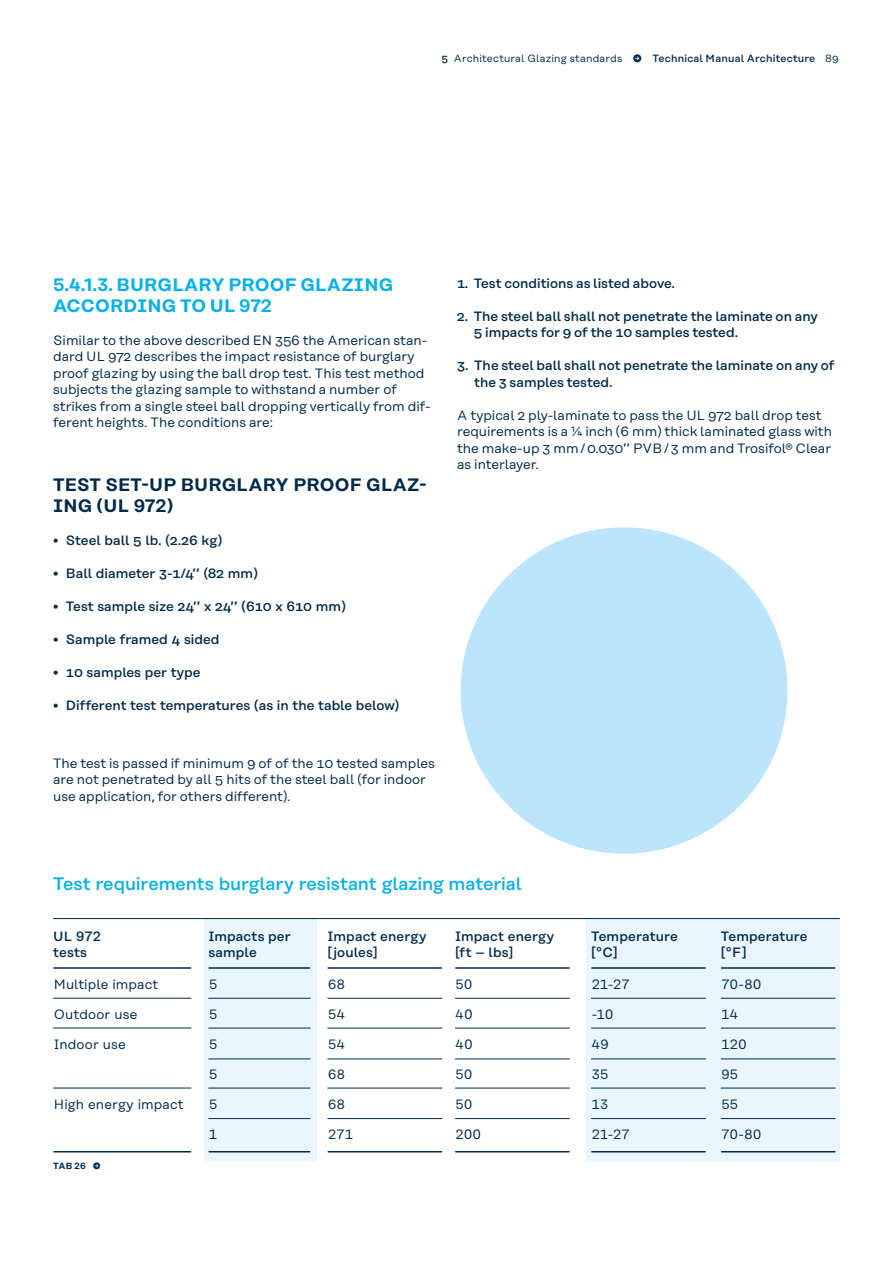
<style>
.page{position:relative;width:893px;height:1263px;background:#fff}
.page>*{position:absolute;margin:0;border:0;box-sizing:border-box;transform-origin:0 0}
.Grafik_Heads_Abs{font:500 18px "Rational Text";letter-spacing:-.005em;color:#00b0eb}
.Copy_norm{font:600 18px/21px "Rational Text";letter-spacing:.01em;color:#00b0eb}
.t1{font:600 18px/21px "Rational Text";letter-spacing:.01em;color:#00294a}
.Copy_norm_2007{font:13.5px/16.5px "Rational Text";color:#00294a}
.Copy_norm_2007-2{font:500 13.5px/16.5px "Rational Text";color:#00294a}
.Abs_Spaltencopy_2019{font:500 13.5px "Rational Text";color:#00294a}
.Spaltencopy_Abs_2007{font:13.5px "Rational Text";letter-spacing:.015em;color:#00294a}
.Spaltenheads_Abs{font:500 13.5px/16.5px "Rational Text";letter-spacing:.01em;color:#00294a}
.t2{font:10.5px "Rational Text";letter-spacing:.02em;color:#00294a}
.t3{font:500 10.5px "Rational Text";letter-spacing:.015em;color:#00294a}
.t4{font:600 9px "Rational Display";color:#00294a}
.s1{font-weight:500}
.s2{font-weight:400}
</style>
<div class="page">
<div style="left:587px;top:919px;width:253px;height:242px;background:#eaf6fe"></div>
<div style="left:204px;top:918px;width:112px;height:243px;background:#eaf6fe"></div>
<hr style="left:53px;top:918px;width:786px;height:1px;background:#00294a">
<hr style="left:54px;top:967px;width:137px;height:2px;background:#00294a">
<hr style="left:54px;top:1151px;width:137px;height:1px;background:#00294a">
<hr style="left:209px;top:967px;width:101px;height:2px;background:#00294a">
<hr style="left:209px;top:998px;width:101px;height:1px;background:#00294a">
<hr style="left:209px;top:1151px;width:101px;height:1px;background:#00294a">
<hr style="left:328px;top:967px;width:113px;height:2px;background:#00294a">
<hr style="left:328px;top:998px;width:114px;height:1px;background:#00294a">
<hr style="left:328px;top:1151px;width:113px;height:1px;background:#00294a">
<hr style="left:456px;top:967px;width:113px;height:2px;background:#00294a">
<hr style="left:455px;top:998px;width:114px;height:1px;background:#00294a">
<hr style="left:456px;top:1151px;width:113px;height:1px;background:#00294a">
<hr style="left:209px;top:1028px;width:101px;height:1px;background:#00294a">
<hr style="left:328px;top:1028px;width:114px;height:1px;background:#00294a">
<hr style="left:455px;top:1028px;width:114px;height:1px;background:#00294a">
<hr style="left:209px;top:1058px;width:101px;height:1px;background:#00294a">
<hr style="left:328px;top:1058px;width:114px;height:1px;background:#00294a">
<hr style="left:455px;top:1058px;width:114px;height:1px;background:#00294a">
<hr style="left:209px;top:1088px;width:101px;height:1px;background:#00294a">
<hr style="left:328px;top:1088px;width:114px;height:1px;background:#00294a">
<hr style="left:455px;top:1088px;width:114px;height:1px;background:#00294a">
<hr style="left:209px;top:1118px;width:101px;height:1px;background:#00294a">
<hr style="left:328px;top:1118px;width:114px;height:1px;background:#00294a">
<hr style="left:455px;top:1118px;width:114px;height:1px;background:#00294a">
<hr style="left:53px;top:998px;width:138px;height:1px;background:#00294a">
<hr style="left:53px;top:1028px;width:138px;height:1px;background:#00294a">
<hr style="left:53px;top:1088px;width:138px;height:1px;background:#00294a">
<hr style="left:592px;top:967px;width:113px;height:2px;background:#00294a">
<hr style="left:591px;top:998px;width:115px;height:1px;background:#00294a">
<hr style="left:592px;top:1151px;width:113px;height:1px;background:#00294a">
<hr style="left:721px;top:967px;width:114px;height:2px;background:#00294a">
<hr style="left:721px;top:998px;width:114px;height:1px;background:#00294a">
<hr style="left:721px;top:1151px;width:114px;height:1px;background:#00294a">
<hr style="left:591px;top:1028px;width:115px;height:1px;background:#00294a">
<hr style="left:721px;top:1028px;width:114px;height:1px;background:#00294a">
<hr style="left:591px;top:1058px;width:115px;height:1px;background:#00294a">
<hr style="left:721px;top:1058px;width:114px;height:1px;background:#00294a">
<hr style="left:591px;top:1088px;width:115px;height:1px;background:#00294a">
<hr style="left:721px;top:1088px;width:114px;height:1px;background:#00294a">
<hr style="left:591px;top:1118px;width:115px;height:1px;background:#00294a">
<hr style="left:721px;top:1118px;width:114px;height:1px;background:#00294a">
<div style="left:461px;top:527px;width:326px;height:327px;background:#bce4fa;border-radius:50%"></div>
<p class="t2" style="left:441px;top:52px;width:182px"><span class="s1">5</span> Architectural Glazing standards</p>
<p class="t3" style="left:652px;top:52px;width:188px">Technical Manual Architecture <span class="s2">89</span></p>
<p class="Copy_norm" style="left:53px;top:274px;width:342px">5.4.1.3. BURGLARY PROOF GLAZING<br>ACCORDING TO UL 972</p>
<p class="Copy_norm_2007" style="left:53px;top:332px;width:379px">Similar to the above described EN 356 the American stan&shy;dard UL 972 describes the impact resistance of burglary proof glazing by using the ball drop test. This test method subjects the glazing sample to withstand a number of strikes from a single steel ball dropping vertically from dif&shy;ferent heights. The conditions are:</p>
<p class="t1" style="left:53px;top:474px;width:375px">TEST SET-UP BURGLARY PROOF GLAZ-<br>ING (UL 972)</p>
<p class="Abs_Spaltencopy_2019" style="left:53px;top:532px;width:171px">• Steel ball 5 lb. (2.26 kg)</p>
<p class="Abs_Spaltencopy_2019" style="left:53px;top:565px;width:206px">• Ball diameter 3-1/4’’ (82 mm)</p>
<p class="Abs_Spaltencopy_2019" style="left:53px;top:598px;width:294px">• Test sample size 24’’ x 24’’ (610 x 610 mm)</p>
<p class="Abs_Spaltencopy_2019" style="left:53px;top:631px;width:168px">• Sample framed 4 sided</p>
<p class="Abs_Spaltencopy_2019" style="left:53px;top:664px;width:149px">• 10 samples per type</p>
<p class="Abs_Spaltencopy_2019" style="left:53px;top:697px;width:348px">• Different test temperatures (as in the table below)</p>
<p class="Copy_norm_2007-2" style="left:457px;top:274px;width:219px">1. Test conditions as listed above.</p>
<p class="Copy_norm_2007-2" style="left:474px;top:307px;width:345px;text-indent:-17px">2. The steel ball shall not penetrate the laminate on any<br>5 impacts for 9 of the 10 samples tested.</p>
<p class="Copy_norm_2007-2" style="left:474px;top:357px;width:362px;text-indent:-17px">3. The steel ball shall not penetrate the laminate on any of the 3 samples tested.</p>
<p class="Copy_norm_2007" style="left:457px;top:407px;width:376px">A typical 2 ply-laminate to pass the UL 972 ball drop test requirements is a ¼ inch (6 mm) thick laminated glass with the make-up 3 mm / 0.030’’ PVB / 3 mm and Trosifol® Clear as interlayer.</p>
<p class="Copy_norm_2007" style="left:53px;top:755px;width:383px">The test is passed if minimum 9 of of the 10 tested samples are not penetrated by all 5 hits of the steel ball (for indoor use application, for others different).</p>
<p class="Grafik_Heads_Abs" style="left:53px;top:874px;width:470px">Test requirements burglary resistant glazing material</p>
<p class="Spaltenheads_Abs" style="left:53px;top:927px;width:49px">UL 972</p>
<p class="Spaltenheads_Abs" style="left:53px;top:944px;width:35px">tests</p>
<p class="Spaltencopy_Abs_2007" style="left:54px;top:976px;width:106px">Multiple impact</p>
<p class="Spaltencopy_Abs_2007" style="left:54px;top:1006px;width:85px">Outdoor use</p>
<p class="Spaltencopy_Abs_2007" style="left:54px;top:1036px;width:74px">Indoor use</p>
<p class="Spaltenheads_Abs" style="left:208px;top:927px;width:84px">Impacts per sample</p>
<p class="Spaltencopy_Abs_2007" style="left:209px;top:976px;width:10px">5</p>
<p class="Spaltencopy_Abs_2007" style="left:209px;top:1006px;width:10px">5</p>
<p class="Spaltencopy_Abs_2007" style="left:209px;top:1036px;width:10px">5</p>
<p class="Spaltencopy_Abs_2007" style="left:209px;top:1066px;width:10px">5</p>
<p class="Spaltencopy_Abs_2007" style="left:209px;top:1096px;width:10px">5</p>
<p class="Spaltencopy_Abs_2007" style="left:209px;top:1126px;width:10px">1</p>
<p class="Spaltenheads_Abs" style="left:327px;top:927px;width:101px">Impact energy</p>
<p class="Spaltenheads_Abs" style="left:327px;top:944px;width:52px">[joules]</p>
<p class="Spaltencopy_Abs_2007" style="left:328px;top:976px;width:18px">68</p>
<p class="Spaltencopy_Abs_2007" style="left:328px;top:1006px;width:18px">54</p>
<p class="Spaltencopy_Abs_2007" style="left:328px;top:1036px;width:18px">54</p>
<p class="Spaltencopy_Abs_2007" style="left:328px;top:1066px;width:18px">68</p>
<p class="Spaltencopy_Abs_2007" style="left:328px;top:1096px;width:18px">68</p>
<p class="Spaltencopy_Abs_2007" style="left:328px;top:1126px;width:27px">271</p>
<p class="Spaltenheads_Abs" style="left:455px;top:927px;width:101px">Impact energy</p>
<p class="Spaltenheads_Abs" style="left:455px;top:944px;width:60px">[ft – lbs]</p>
<p class="Spaltencopy_Abs_2007" style="left:456px;top:976px;width:18px">50</p>
<p class="Spaltencopy_Abs_2007" style="left:456px;top:1006px;width:18px">40</p>
<p class="Spaltencopy_Abs_2007" style="left:456px;top:1036px;width:18px">40</p>
<p class="Spaltencopy_Abs_2007" style="left:456px;top:1066px;width:18px">50</p>
<p class="Spaltencopy_Abs_2007" style="left:456px;top:1096px;width:18px">50</p>
<p class="Spaltencopy_Abs_2007" style="left:456px;top:1126px;width:27px">200</p>
<p class="Spaltencopy_Abs_2007" style="left:54px;top:1096px;width:131px">High energy impact</p>
<p class="t4" style="left:53px;top:1160px;width:34px">TAB 26</p>
<p class="Spaltenheads_Abs" style="left:591px;top:927px;width:88px">Temperature</p>
<p class="Spaltenheads_Abs" style="left:591px;top:944px;width:28px">[°C]</p>
<p class="Spaltencopy_Abs_2007" style="left:592px;top:976px;width:39px">21-27</p>
<p class="Spaltencopy_Abs_2007" style="left:592px;top:1006px;width:23px">-10</p>
<p class="Spaltencopy_Abs_2007" style="left:592px;top:1036px;width:18px">49</p>
<p class="Spaltencopy_Abs_2007" style="left:592px;top:1066px;width:18px">35</p>
<p class="Spaltencopy_Abs_2007" style="left:592px;top:1096px;width:18px">13</p>
<p class="Spaltencopy_Abs_2007" style="left:592px;top:1126px;width:39px">21-27</p>
<p class="Spaltenheads_Abs" style="left:721px;top:927px;width:88px">Temperature</p>
<p class="Spaltenheads_Abs" style="left:721px;top:944px;width:27px">[°F]</p>
<p class="Spaltencopy_Abs_2007" style="left:721px;top:976px;width:41px">70-80</p>
<p class="Spaltencopy_Abs_2007" style="left:721px;top:1006px;width:18px">14</p>
<p class="Spaltencopy_Abs_2007" style="left:721px;top:1036px;width:27px">120</p>
<p class="Spaltencopy_Abs_2007" style="left:721px;top:1066px;width:18px">95</p>
<p class="Spaltencopy_Abs_2007" style="left:721px;top:1096px;width:18px">55</p>
<p class="Spaltencopy_Abs_2007" style="left:721px;top:1126px;width:41px">70-80</p>
</div>
